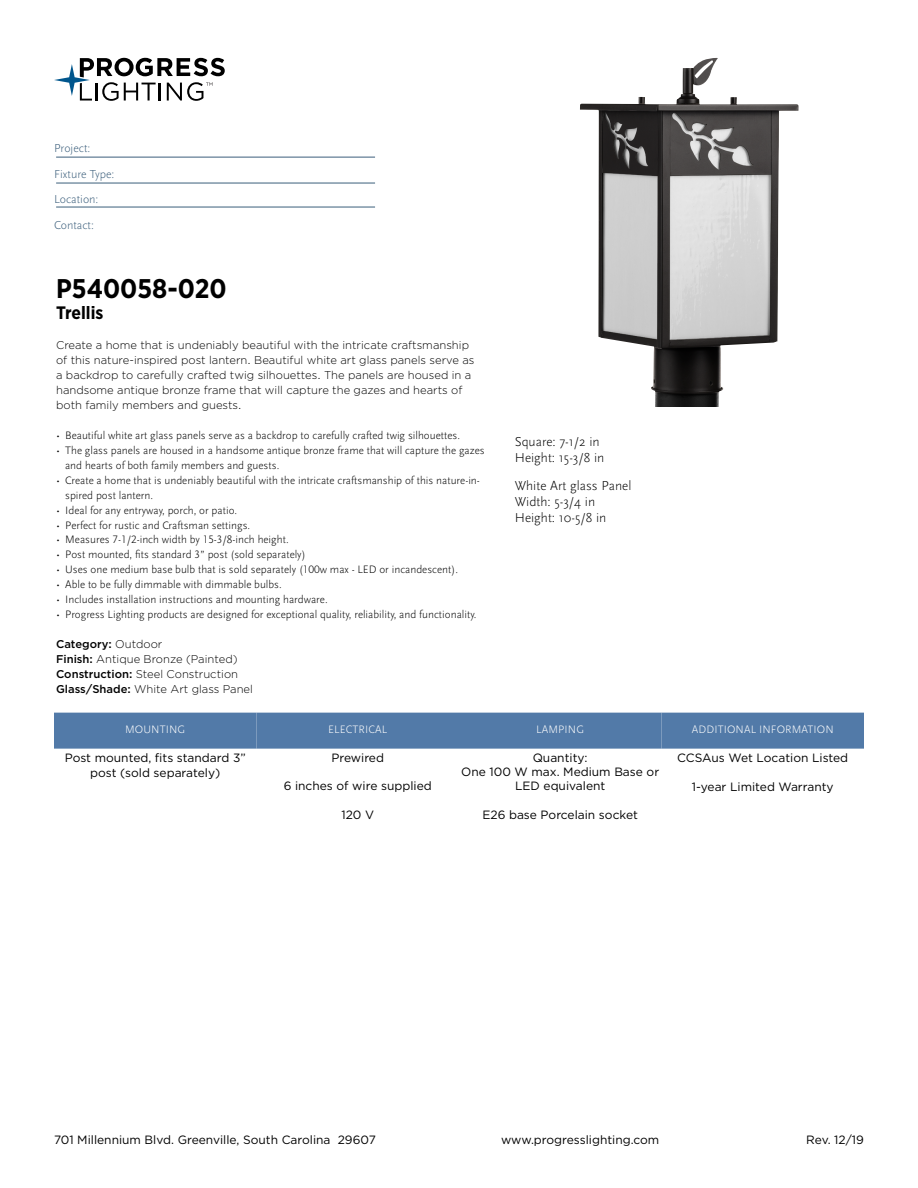
<style>
.page{position:relative;width:918px;height:1188px;background:#fff}
.page>*{position:absolute;margin:0;border:0;box-sizing:border-box;transform-origin:0 0}
.t1{font:700 27px "Gotham Narrow";color:#000}
.t2{font:700 18px "Gotham Narrow";color:#000}
.t3{font:300 13.5px/16.2px "Scala Sans Pro";color:#000}
.t4{font:12px/14.4px "Gotham";color:#000;text-align:center}
.t5{font:300 12px/25.5px "Scala Sans Pro";color:#3b5e7b}
.t6{font:300 11.25px/15px "Scala Sans Pro";color:#000}
.t7{font:300 11.25px/15px "Gotham";color:#000}
.t8{font:300 11.25px "Scala Sans Pro";letter-spacing:.01em;color:#fff}
.s1{font-weight:500}
</style>
<div class="page">
<svg style="left:54px;top:58px;width:171px;height:43px"></svg>
<hr style="left:56px;top:157px;width:319px;height:1px;background:#3b5e7b">
<hr style="left:56px;top:183px;width:319px;height:1px;background:#3b5e7b">
<hr style="left:56px;top:207px;width:319px;height:1px;background:#3b5e7b">
<img style="left:580px;top:58px;width:219px;height:349px">
<div style="left:54px;top:713px;width:202px;height:36px;background:#527aa8"></div>
<div style="left:256px;top:713px;width:203px;height:36px;background:#527aa8"></div>
<div style="left:459px;top:713px;width:203px;height:36px;background:#527aa8"></div>
<div style="left:662px;top:713px;width:202px;height:36px;background:#527aa8"></div>
<p class="t5" style="left:54px;top:135px;width:62px">Project:<br>Fixture Type:<br>Location:<br>Contact:</p>
<h1 class="t1" style="left:56px;top:271px;width:172px">P540058-020</h1>
<h2 class="t2" style="left:56px;top:301px;width:49px">Trellis</h2>
<p class="t7" style="left:56px;top:337px;width:420px">Create a home that is undeniably beautiful with the intricate craftsmanship of this nature-inspired post lantern. Beautiful white art glass panels serve as a backdrop to carefully crafted twig silhouettes. The panels are housed in a handsome antique bronze frame that will capture the gazes and hearts of both family members and guests.</p>
<p class="t6" style="left:56px;top:427px;width:405px">• Beautiful white art glass panels serve as a backdrop to carefully crafted twig silhouettes.</p>
<p class="t6" style="left:65px;top:442px;width:421px;text-indent:-9px">• The glass panels are housed in a handsome antique bronze frame that will capture the gazes and hearts of both family members and guests.</p>
<p class="t6" style="left:65px;top:472px;width:416px;text-indent:-9px">• Create a home that is undeniably beautiful with the intricate craftsmanship of this nature-in&shy;spired post lantern.</p>
<p class="t6" style="left:56px;top:502px;width:182px">• Ideal for any entryway, porch, or patio.</p>
<p class="t6" style="left:56px;top:517px;width:196px">• Perfect for rustic and Craftsman settings.</p>
<p class="t6" style="left:56px;top:532px;width:234px">• Measures 7-1/2-inch width by 15-3/8-inch height.</p>
<p class="t6" style="left:56px;top:547px;width:251px">• Post mounted, fits standard 3” post (sold separately)</p>
<p class="t6" style="left:56px;top:562px;width:403px">• Uses one medium base bulb that is sold separately (100w max - LED or incandescent).</p>
<p class="t6" style="left:56px;top:577px;width:227px">• Able to be fully dimmable with dimmable bulbs.</p>
<p class="t6" style="left:56px;top:592px;width:273px">• Includes installation instructions and mounting hardware.</p>
<p class="t6" style="left:56px;top:607px;width:422px">• Progress Lighting products are designed for exceptional quality, reliability, and functionality.</p>
<p class="t7" style="left:56px;top:637px;width:198px"><span class="s1">Category:</span> Outdoor<br><span class="s1">Finish:</span> Antique Bronze (Painted)<br><span class="s1">Construction:</span> Steel Construction<br><span class="s1">Glass/Shade:</span> White Art glass Panel</p>
<p class="t3" style="left:515px;top:433px;width:91px">Square: 7-1/2 in<br>Height: 15-3/8 in</p>
<p class="t3" style="left:515px;top:477px;width:118px">White Art glass Panel<br>Width: 5-3/4 in<br>Height: 10-5/8 in</p>
<p class="t8" style="left:125px;top:723px;width:62px">MOUNTING</p>
<p class="t4" style="left:65px;top:751px;width:183px">Post mounted, fits standard 3” post (sold separately)</p>
<p class="t8" style="left:328px;top:723px;width:61px">ELECTRICAL</p>
<p class="t4" style="left:331px;top:750px;width:54px">Prewired</p>
<p class="t4" style="left:284px;top:779px;width:150px">6 inches of wire supplied</p>
<p class="t4" style="left:341px;top:808px;width:34px">120 V</p>
<p class="t8" style="left:536px;top:723px;width:49px">LAMPING</p>
<p class="t4" style="left:461px;top:750px;width:199px">Quantity:<br>One 100 W max. Medium Base or<br>LED equivalent</p>
<p class="t4" style="left:482px;top:808px;width:157px">E26 base Porcelain socket</p>
<p class="t8" style="left:692px;top:723px;width:143px">ADDITIONAL INFORMATION</p>
<p class="t4" style="left:677px;top:751px;width:173px">CCSAus Wet Location Listed</p>
<p class="t4" style="left:692px;top:779px;width:143px">1-year Limited Warranty</p>
<p class="t4" style="left:54px;top:1132px;width:323px">701 Millennium Blvd. Greenville, South Carolina 29607</p>
<p class="t4" style="left:501px;top:1132px;width:160px">www.progresslighting.com</p>
<p class="t4" style="left:806px;top:1132px;width:59px">Rev. 12/19</p>
</div>
